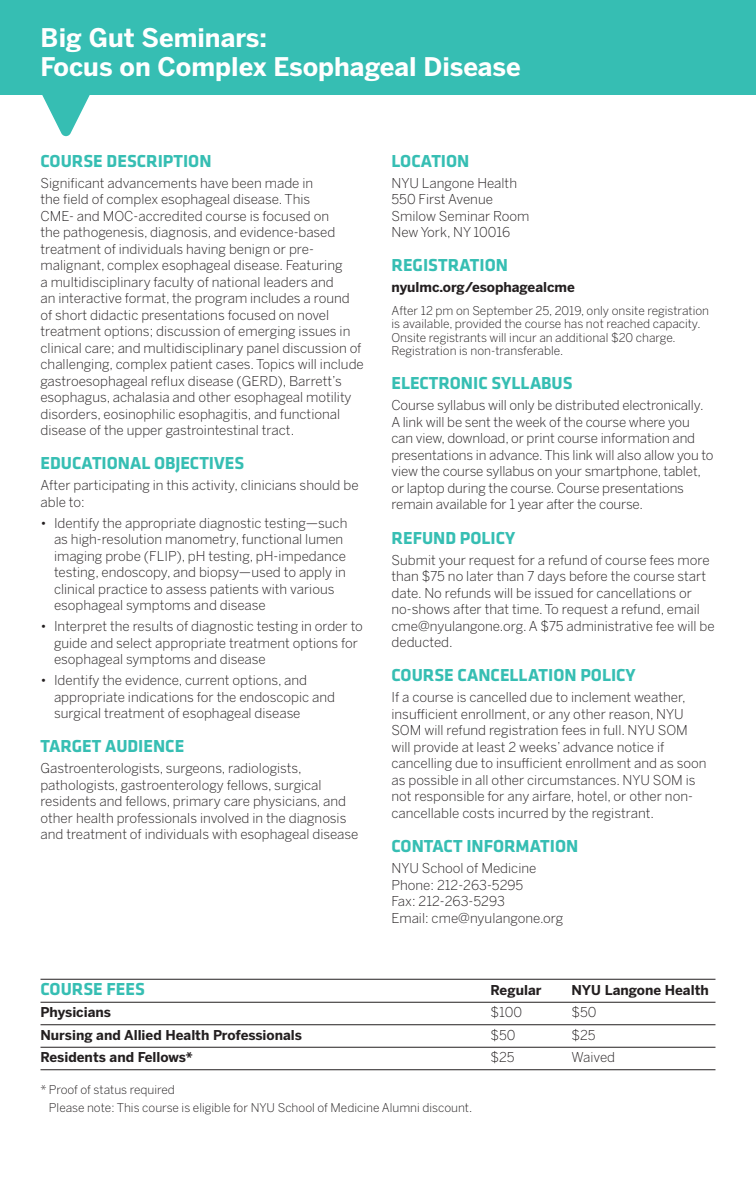
<style>
.page{position:relative;width:756px;height:1188px;background:#fff}
.page>*{position:absolute;margin:0;border:0;box-sizing:border-box;transform-origin:0 0}
.t1{font:700 25.5px/28.5px "Benton Sans";color:#fff}
.H1{font:700 18px "Klavika";color:#36beb3}
.Text{font:700 18px "Klavika";color:#36beb3}
.Text-2{font:300 13.5px/16.5px "Benton Sans";color:#231f20}
.Text-3{font:700 13.5px "Benton Sans";color:#231f20}
.Footnote{font:300 12px/13.5px "Benton Sans";color:#231f20}
</style>
<div class="page">
<div style="left:0;top:0;width:756px;height:94px;background:#36beb3"></div>
<svg style="left:41px;top:94px;width:50px;height:42px"></svg>
<hr style="left:40px;top:979px;width:676px;height:1px;background:#231f20">
<hr style="left:40px;top:1002px;width:676px;height:1px;background:#231f20">
<hr style="left:40px;top:1024px;width:676px;height:1px;background:#231f20">
<hr style="left:40px;top:1047px;width:676px;height:1px;background:#231f20">
<hr style="left:40px;top:1069px;width:676px;height:1px;background:#231f20">
<p class="t1" style="left:40px;top:24px;width:482px">Big Gut Seminars:<br>Focus on Complex Esophageal Disease</p>
<p class="H1" style="left:40px;top:148px;width:173px">COURSE DESCRIPTION</p>
<p class="Text-2" style="left:40px;top:174px;width:325px">Significant advancements have been made in<br>the field of complex esophageal disease. This<br>CME- and MOC-accredited course is focused on<br>the pathogenesis, diagnosis, and evidence-based treatment of individuals having benign or pre&shy;malignant, complex esophageal disease. Featuring<br>a multidisciplinary faculty of national leaders and<br>an interactive format, the program includes a round of short didactic presentations focused on novel treatment options; discussion of emerging issues in clinical care; and multidisciplinary panel discussion of challenging, complex patient cases. Topics will include gastroesophageal reflux disease (GERD), Barrett’s esophagus, achalasia and other esophageal motility disorders, eosinophilic esophagitis, and functional disease of the upper gastrointestinal tract.</p>
<p class="H1" style="left:40px;top:450px;width:205px">EDUCATIONAL OBJECTIVES</p>
<p class="Text-2" style="left:40px;top:477px;width:320px">After participating in this activity, clinicians should be able to:</p>
<p class="Text-2" style="left:54px;top:515px;width:295px;text-indent:-14px">• Identify the appropriate diagnostic testing—such as high-resolution manometry, functional lumen imaging probe (FLIP), pH testing, pH-impedance testing, endoscopy, and biopsy—used to apply in clinical practice to assess patients with various esophageal symptoms and disease</p>
<p class="Text-2" style="left:54px;top:618px;width:310px;text-indent:-14px">• Interpret the results of diagnostic testing in order to guide and select appropriate treatment options for esophageal symptoms and disease</p>
<p class="Text-2" style="left:54px;top:672px;width:283px;text-indent:-14px">• Identify the evidence, current options, and appropriate indications for the endoscopic and surgical treatment of esophageal disease</p>
<p class="H1" style="left:40px;top:733px;width:145px">TARGET AUDIENCE</p>
<p class="Text-2" style="left:40px;top:760px;width:319px">Gastroenterologists, surgeons, radiologists, pathologists, gastroenterology fellows, surgical residents and fellows, primary care physicians, and other health professionals involved in the diagnosis and treatment of individuals with esophageal disease</p>
<p class="H1" style="left:392px;top:148px;width:79px">LOCATION</p>
<p class="Text-2" style="left:392px;top:174px;width:139px">NYU Langone Health<br>550 First Avenue<br>Smilow Seminar Room<br>New York, NY 10016</p>
<p class="H1" style="left:392px;top:252px;width:118px">REGISTRATION</p>
<p class="Text-3" style="left:392px;top:279px;width:185px">nyulmc.org/esophagealcme</p>
<p class="Footnote" style="left:392px;top:304px;width:319px">After 12 pm on September 25, 2019, only onsite registration is available, provided the course has not reached capacity.<br>Onsite registrants will incur an additional $20 charge.<br>Registration is non-transferable.</p>
<p class="H1" style="left:392px;top:370px;width:183px">ELECTRONIC SYLLABUS</p>
<p class="Text-2" style="left:392px;top:397px;width:324px">Course syllabus will only be distributed electronically.<br>A link will be sent the week of the course where you can view, download, or print course information and presentations in advance. This link will also allow you to view the course syllabus on your smartphone, tablet, or laptop during the course. Course presentations remain available for 1 year after the course.</p>
<p class="H1" style="left:392px;top:525px;width:125px">REFUND POLICY</p>
<p class="Text-2" style="left:392px;top:551px;width:325px">Submit your request for a refund of course fees more than $75 no later than 7 days before the course start date. No refunds will be issued for cancellations or no-shows after that time. To request a refund, email cme@nyulangone.org. A $75 administrative fee will be deducted.</p>
<p class="H1" style="left:392px;top:662px;width:246px">COURSE CANCELLATION POLICY</p>
<p class="Text-2" style="left:392px;top:689px;width:317px">If a course is cancelled due to inclement weather, insufficient enrollment, or any other reason, NYU SOM will refund registration fees in full. NYU SOM will provide at least 2 weeks’ advance notice if cancelling due to insufficient enrollment and as soon as possible in all other circumstances. NYU SOM is not responsible for any airfare, hotel, or other non&shy;cancellable costs incurred by the registrant.</p>
<p class="H1" style="left:392px;top:833px;width:188px">CONTACT INFORMATION</p>
<p class="Text-2" style="left:392px;top:860px;width:173px">NYU School of Medicine<br>Phone: 212-263-5295<br>Fax: 212-263-5293<br>Email: cme@nyulangone.org</p>
<p class="Text" style="left:40px;top:976px;width:106px">COURSE FEES</p>
<p class="Text-3" style="left:490px;top:981px;width:53px">Regular</p>
<p class="Text-3" style="left:572px;top:981px;width:139px">NYU Langone Health</p>
<p class="Text-3" style="left:40px;top:1004px;width:72px">Physicians</p>
<p class="Text-2" style="left:490px;top:1004px;width:33px">$100</p>
<p class="Text-2" style="left:572px;top:1004px;width:27px">$50</p>
<p class="Text-3" style="left:40px;top:1026px;width:263px">Nursing and Allied Health Professionals</p>
<p class="Text-2" style="left:491px;top:1026px;width:27px">$50</p>
<p class="Text-2" style="left:572px;top:1026px;width:26px">$25</p>
<p class="Text-3" style="left:40px;top:1049px;width:154px">Residents and Fellows*</p>
<p class="Text-2" style="left:490px;top:1049px;width:26px">$25</p>
<p class="Text-2" style="left:571px;top:1049px;width:45px">Waived</p>
<p class="Footnote" style="left:40px;top:1082px;width:136px">* Proof of status required</p>
<p class="Footnote" style="left:49px;top:1100px;width:425px">Please note: This course is eligible for NYU School of Medicine Alumni discount.</p>
</div>
